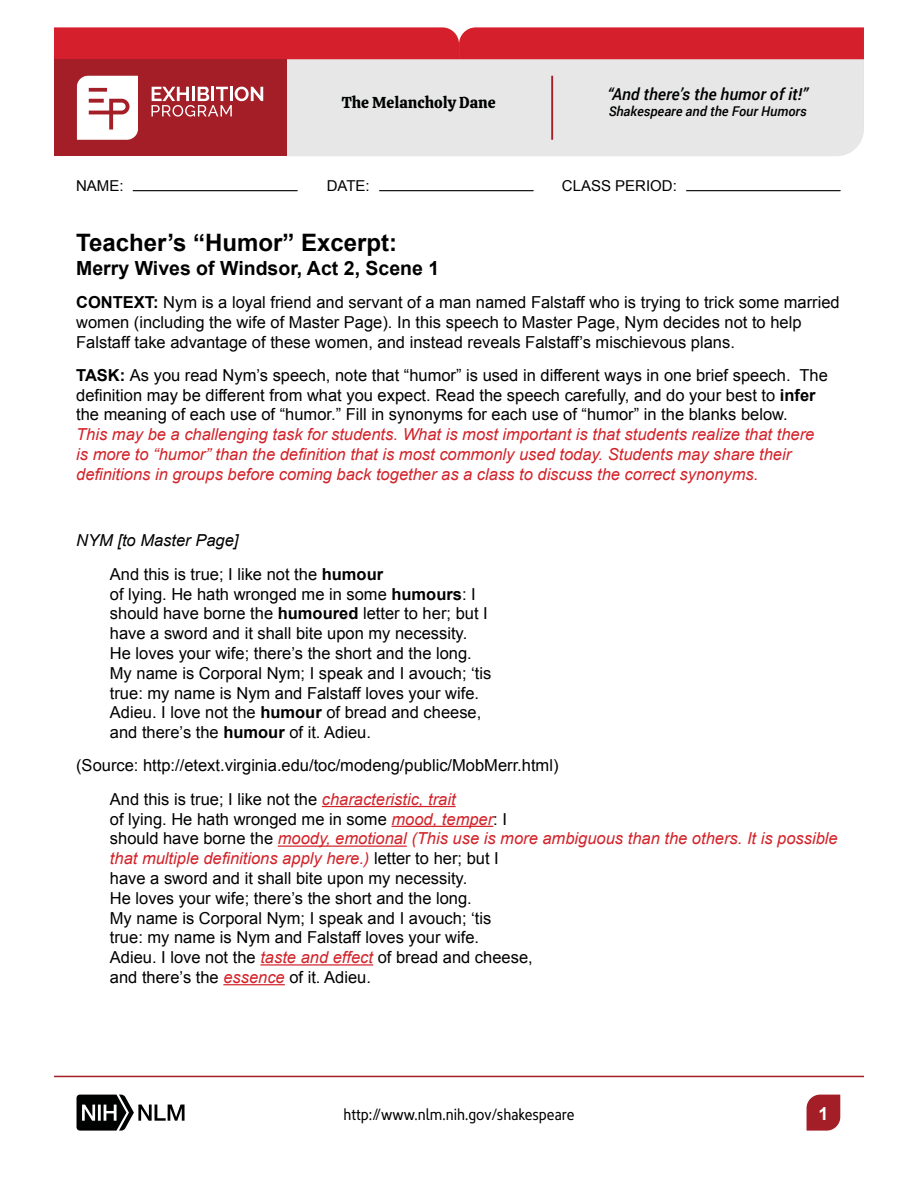
<style>
.page{position:relative;width:918px;height:1188px;background:#fff}
.page>*{position:absolute;margin:0;border:0;box-sizing:border-box;transform-origin:0 0}
.t1{font:700 24px "Arial";color:#000}
.t2{font:700 19.5px "Arial";color:#000}
.t3{font:700 18px "Arial";color:#fff}
.t4{font:16.5px/19.8px "Arial";color:#000}
.t5{font:italic 16.5px/19.8px "Arial";color:#d2232a}
.t6{font:16.5px "Kyrial Sans Pro Regular Cond";color:#000}
.t7{font:italic 500 16.5px "Roboto";color:#000101}
.t8{font:italic 16.5px "Arial";color:#000}
.t9{font:15.75px "Calistoga";color:#000101}
.t10{font:15px "Arial";color:#000}
.t11{font:italic 500 13.5px "Roboto";color:#000101}
.s1{font-weight:700}
.s2{font-style:italic;color:#d2232a}
</style>
<div class="page">
<div style="left:286px;top:140px;width:575px;height:16px;background:#e7e7e7"></div>
<div style="left:54px;top:59px;width:232px;height:97px;background:#a31e26"></div>
<svg style="left:807px;top:1095px;width:33px;height:36px"></svg>
<hr style="left:133px;top:190px;width:164px;height:1px;background:#000">
<hr style="left:380px;top:190px;width:153px;height:1px;background:#000">
<hr style="left:54px;top:1076px;width:810px;height:1px;background:#a31e26">
<svg style="left:77px;top:1095px;width:108px;height:36px"></svg>
<hr style="left:687px;top:190px;width:153px;height:1px;background:#000">
<svg style="left:54px;top:27px;width:810px;height:113px"></svg>
<hr style="left:322px;top:806px;width:134px;height:1px;background:#d2232a">
<hr style="left:391px;top:826px;width:102px;height:1px;background:#d2232a">
<hr style="left:278px;top:846px;width:129px;height:1px;background:#d2232a">
<hr style="left:260px;top:964px;width:113px;height:2px;background:#d2232a">
<hr style="left:223px;top:984px;width:62px;height:1px;background:#d2232a">
<p class="t10" style="left:76px;top:176px;width:49px">NAME:</p>
<p class="t9" style="left:342px;top:88px;width:156px">The Melancholy Dane</p>
<p class="t7" style="left:607px;top:83px;width:202px">“And there’s the humor of it!”</p>
<p class="t11" style="left:609px;top:102px;width:200px">Shakespeare and the Four Humors</p>
<p class="t10" style="left:327px;top:176px;width:45px">DATE:</p>
<p class="t10" style="left:562px;top:176px;width:117px">CLASS PERIOD:</p>
<h1 class="t1" style="left:76px;top:227px;width:322px">Teacher’s “Humor” Excerpt:</h1>
<p class="t2" style="left:76px;top:255px;width:365px">Merry Wives of Windsor, Act 2, Scene 1</p>
<h2 class="t4" style="left:76px;top:292px;width:765px"><span class="s1">CONTEXT:</span> Nym is a loyal friend and servant of a man named Falstaff who is trying to trick some married</h2>
<p class="t4" style="left:76px;top:312px;width:727px">women (including the wife of Master Page). In this speech to Master Page, Nym decides not to help<br>Falstaff take advantage of these women, and instead reveals Falstaff’s mischievous plans.</p>
<h2 class="t4" style="left:76px;top:365px;width:753px"><span class="s1">TASK:</span> As you read Nym’s speech, note that “humor” is used in different ways in one brief speech. The</h2>
<p class="t4" style="left:76px;top:385px;width:741px">definition may be different from what you expect. Read the speech carefully, and do your best to <span class="s1">infer </span>the meaning of each use of “humor.” Fill in synonyms for each use of “humor” in the blanks below.</p>
<p class="t5" style="left:76px;top:425px;width:740px">This may be a challenging task for students. What is most important is that students realize that there is more to “humor” than the definition that is most commonly used today. Students may share their definitions in groups before coming back together as a class to discuss the correct synonyms.</p>
<p class="t8" style="left:76px;top:530px;width:164px">NYM [to Master Page]</p>
<p class="t4" style="left:110px;top:564px;width:383px">And this is true; I like not the <span class="s1">humour<br></span>of lying. He hath wronged me in some <span class="s1">humours</span>: I should have borne the <span class="s1">humoured</span> letter to her; but I have a sword and it shall bite upon my necessity.<br>He loves your wife; there’s the short and the long.<br>My name is Corporal Nym; I speak and I avouch; ‘tis true: my name is Nym and Falstaff loves your wife.<br>Adieu. I love not the <span class="s1">humour</span> of bread and cheese, and there’s the <span class="s1">humour</span> of it. Adieu.</p>
<p class="t4" style="left:76px;top:756px;width:484px">(Source: http://etext.virginia.edu/toc/modeng/public/MobMerr.html)</p>
<p class="t4" style="left:110px;top:789px;width:729px">And this is true; I like not the <span class="s2">characteristic, trait<br></span>of lying. He hath wronged me in some <span class="s2">mood, temper</span>: I<br>should have borne the <span class="s2">moody, emotional (This use is more ambiguous than the others. It is possible that multiple definitions apply here.)</span> letter to her; but I<br>have a sword and it shall bite upon my necessity.<br>He loves your wife; there’s the short and the long.<br>My name is Corporal Nym; I speak and I avouch; ‘tis<br>true: my name is Nym and Falstaff loves your wife.<br>Adieu. I love not the <span class="s2">taste and effect</span> of bread and cheese,<br>and there’s the <span class="s2">essence</span> of it. Adieu.</p>
<p class="t6" style="left:343px;top:1103px;width:233px">http://www.nlm.nih.gov/shakespeare</p>
<p class="t3" style="left:818px;top:1102px;width:12px">1</p>
</div>
